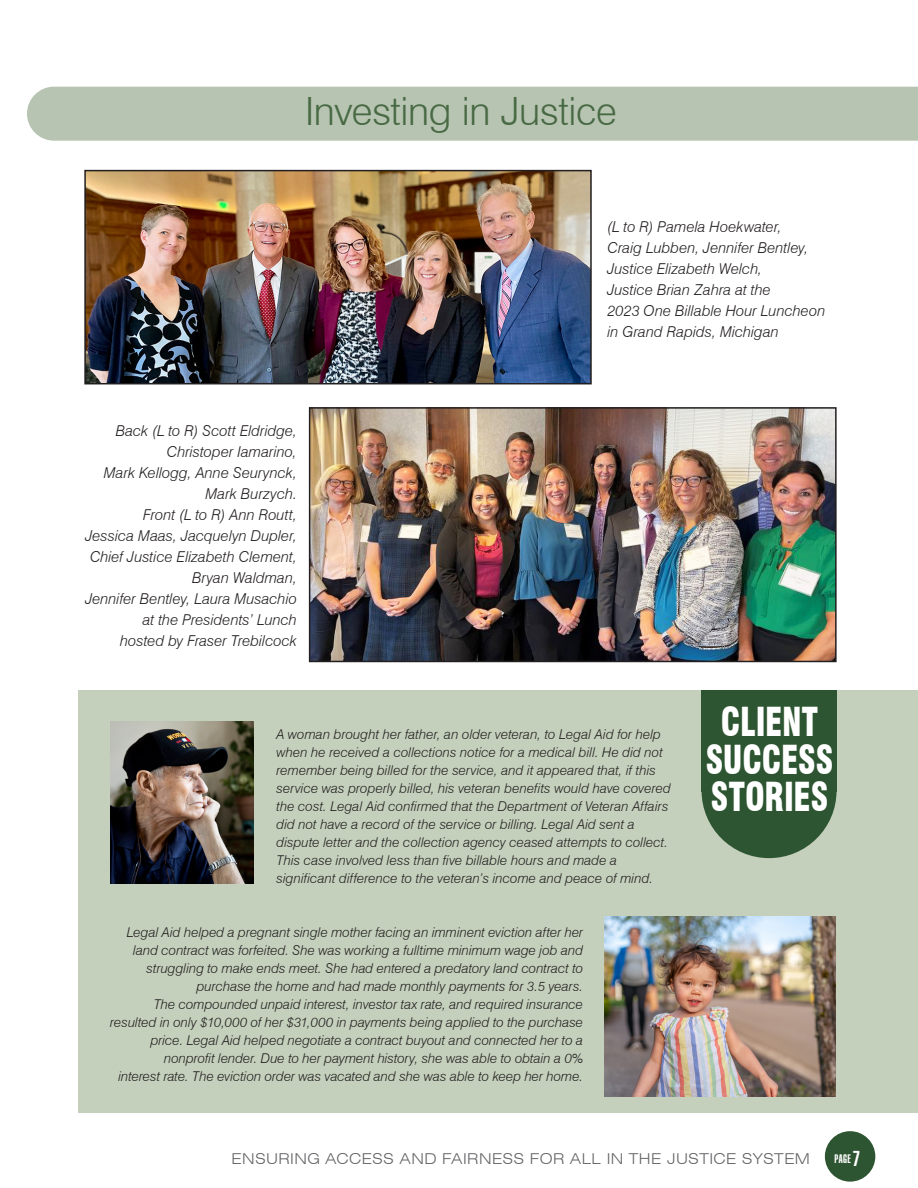
<style>
.page{position:relative;width:918px;height:1188px;background:#fff}
.page>*{position:absolute;margin:0;border:0;box-sizing:border-box;transform-origin:0 0}
.t1{font:900 condensed 39px "Swiss 721 BT";letter-spacing:-.005em;color:#fff;scale:.85 1}
.t2{font:300 39px "Swiss 721 BT";letter-spacing:-.01em;color:#486944}
.t3{font:italic 300 15px/21px "Swiss 721 BT";letter-spacing:.005em;color:#231f20}
.t4{font:300 expanded 15px "Swiss 721 BT";letter-spacing:.025em;color:#636366}
.t5{font:italic 300 13.5px/18px "Swiss 721 BT";letter-spacing:.005em;color:#231f20;text-align:right}
.t6{font:900 extra-condensed 12px "Swiss 911 BT";color:#fff}
.s1{font-size:21px}
</style>
<div class="page">
<div style="left:825px;top:1131px;width:50px;height:51px;background:#2e5531;border-radius:50%"></div>
<div style="left:78px;top:690px;width:840px;height:422px;background:#c4d0bc"></div>
<div style="left:702px;top:723px;width:135px;height:135px;background:#2e5531;border-radius:50%"></div>
<div style="left:701px;top:690px;width:136px;height:102px;background:#2e5531"></div>
<div style="left:27px;top:87px;width:891px;height:54px;background:#b6c4b1"></div>
<img style="left:605px;top:917px;width:231px;height:180px">
<img style="left:110px;top:722px;width:144px;height:162px">
<img style="left:87px;top:173px;width:502px;height:208px">
<div style="left:84px;top:170px;width:508px;height:214px;border:2px solid #231f20"></div>
<img style="left:312px;top:410px;width:522px;height:249px">
<div style="left:309px;top:407px;width:528px;height:255px;border:2px solid #231f20"></div>
<h1 class="t2" style="left:305px;top:88px;width:313px">Investing in Justice</h1>
<p class="t3" style="left:85px;top:420px;width:213px;text-align:right">Back (L to R) Scott Eldridge,<br>Christoper Iamarino,<br>Mark Kellogg, Anne Seurynck,<br>Mark Burzych.<br>Front (L to R) Ann Routt,<br>Jessica Maas, Jacquelyn Dupler,<br>Chief Justice Elizabeth Clement,<br>Bryan Waldman,<br>Jennifer Bentley, Laura Musachio at the Presidents’ Lunch<br>hosted by Fraser Trebilcock</p>
<p class="t3" style="left:608px;top:216px;width:219px">(L to R) Pamela Hoekwater,<br>Craig Lubben, Jennifer Bentley,<br>Justice Elizabeth Welch,<br>Justice Brian Zahra at the<br>2023 One Billable Hour Luncheon in Grand Rapids, Michigan</p>
<p class="t5" style="left:276px;top:725px;width:396px;text-align:left">A woman brought her father, an older veteran, to Legal Aid for help when he received a collections notice for a medical bill. He did not remember being billed for the service, and it appeared that, if this service was properly billed, his veteran benefits would have covered the cost. Legal Aid confirmed that the Department of Veteran Affairs did not have a record of the service or billing. Legal Aid sent a dispute letter and the collection agency ceased attempts to collect.<br>This case involved less than five billable hours and made a significant difference to the veteran’s income and peace of mind.</p>
<p class="t5" style="left:110px;top:923px;width:474px">Legal Aid helped a pregnant single mother facing an imminent eviction after her land contract was forfeited. She was working a fulltime minimum wage job and struggling to make ends meet. She had entered a predatory land contract to purchase the home and had made monthly payments for 3.5 years.<br>The compounded unpaid interest, investor tax rate, and required insurance resulted in only $10,000 of her $31,000 in payments being applied to the purchase price. Legal Aid helped negotiate a contract buyout and connected her to a nonprofit lender. Due to her payment history, she was able to obtain a 0%<br>interest rate. The eviction order was vacated and she was able to keep her home.</p>
<p class="t1" style="left:721px;top:699px;width:116px">CLIENT</p>
<p class="t1" style="left:706px;top:736px;width:152px">SUCCESS</p>
<p class="t1" style="left:711px;top:774px;width:140px">STORIES</p>
<p class="t4" style="left:232px;top:1150px;width:580px">ENSURING ACCESS AND FAIRNESS FOR ALL IN THE JUSTICE SYSTEM</p>
<p class="t6" style="left:835px;top:1152px;width:27px">PAGE <span class="s1">7</span></p>
</div>
